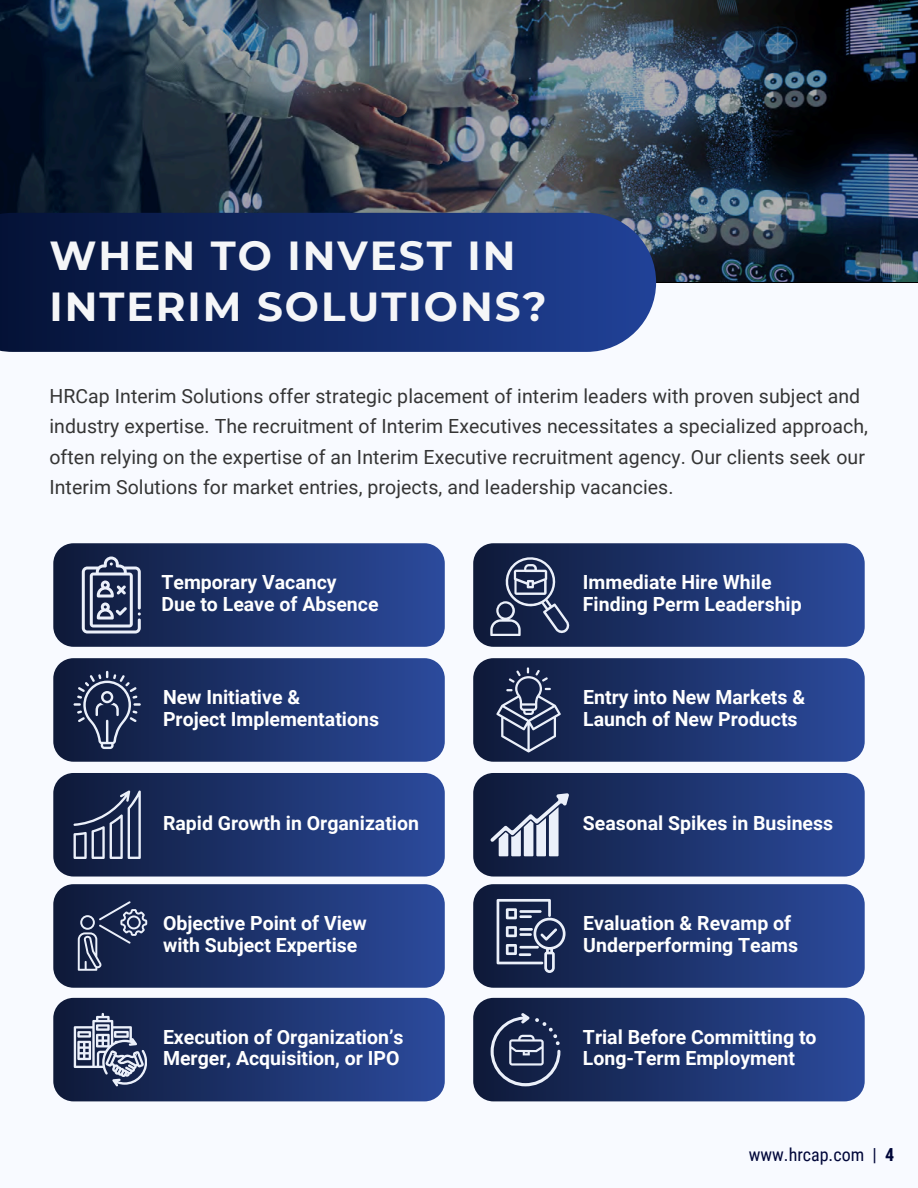
<style>
.page{position:relative;width:918px;height:1188px;background:#f8faff}
.page>*{position:absolute;margin:0;border:0;box-sizing:border-box;transform-origin:0 0}
.t1{font:700 40.5px/50.7px "Montserrat";letter-spacing:.05em;color:#f5f6f8}
.t2{font:700 19.5px/21.3px "Roboto";color:#fff}
.t3{font:19.5px/30.3px "Roboto";letter-spacing:.005em;color:#353535}
.t4{font:18px "Roboto Condensed";color:#000639}
.s1{font-weight:700}
</style>
<div class="page">
<img style="left:0;top:1px;width:918px;height:281px">
<svg style="left:0;top:213px;width:656px;height:139px;background:#152c68"></svg>
<svg style="left:53px;top:884px;width:392px;height:104px;background:#243870"></svg>
<svg style="left:53px;top:543px;width:392px;height:104px;background:#283c73"></svg>
<svg style="left:53px;top:773px;width:392px;height:104px;background:#253a71"></svg>
<svg style="left:53px;top:658px;width:392px;height:104px;background:#243970"></svg>
<svg style="left:53px;top:998px;width:392px;height:103px;background:#283d74"></svg>
<svg style="left:473px;top:543px;width:392px;height:104px;background:#263a71"></svg>
<svg style="left:473px;top:658px;width:392px;height:104px;background:#263a71"></svg>
<svg style="left:473px;top:773px;width:392px;height:104px;background:#2a3e74"></svg>
<svg style="left:473px;top:884px;width:392px;height:104px;background:#263b72"></svg>
<svg style="left:473px;top:998px;width:392px;height:103px;background:#23386f"></svg>
<h1 class="t1" style="left:49px;top:230px;width:499px">WHEN TO INVEST IN<br>INTERIM SOLUTIONS?</h1>
<p class="t3" style="left:49px;top:381px;width:820px">HRCap Interim Solutions offer strategic placement of interim leaders with proven subject and industry expertise. The recruitment of Interim Executives necessitates a specialized approach, often relying on the expertise of an Interim Executive recruitment agency. Our clients seek our Interim Solutions for market entries, projects, and leadership vacancies.</p>
<p class="t2" style="left:161px;top:572px;width:219px">Temporary Vacancy<br>Due to Leave of Absence</p>
<h2 class="t2" style="left:583px;top:572px;width:220px">Immediate Hire While<br>Finding Perm Leadership</h2>
<p class="t2" style="left:163px;top:687px;width:217px">New Initiative &amp;<br>Project Implementations</p>
<h2 class="t2" style="left:583px;top:687px;width:223px">Entry into New Markets &amp;<br>Launch of New Products</h2>
<p class="t2" style="left:163px;top:813px;width:258px">Rapid Growth in Organization</p>
<p class="t2" style="left:583px;top:813px;width:252px">Seasonal Spikes in Business</p>
<h2 class="t2" style="left:163px;top:913px;width:205px">Objective Point of View with Subject Expertise</h2>
<p class="t2" style="left:583px;top:913px;width:216px">Evaluation &amp; Revamp of<br>Underperforming Teams</p>
<h2 class="t2" style="left:163px;top:1027px;width:242px">Execution of Organization’s<br>Merger, Acquisition, or IPO</h2>
<p class="t2" style="left:583px;top:1027px;width:235px">Trial Before Committing to<br>Long-Term Employment</p>
<h2 class="t4" style="left:749px;top:1144px;width:147px">www.hrcap.com | <span class="s1">4</span></h2>
</div>
